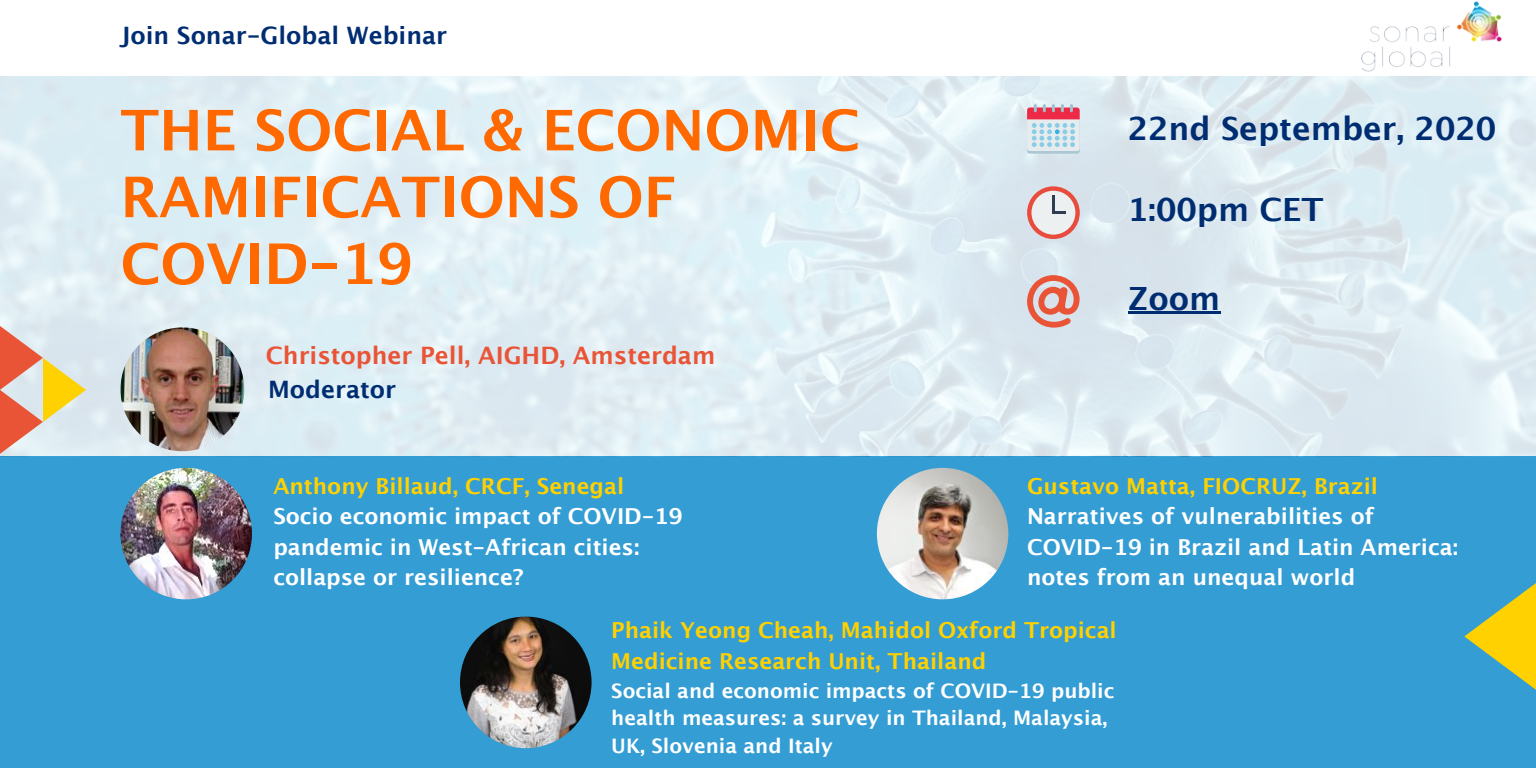
<style>
.page{position:relative;width:1536px;height:768px;background:#fff}
.page>*{position:absolute;margin:0;border:0;box-sizing:border-box;transform-origin:0 0}
.t1{font:700 56px/66.8px "Lucida Grande";color:#ff6900}
.t2{font:700 32px "Lucida Grande";color:#002d72}
.t3{font:700 24px "Lucida Grande";color:#002d72}
.t4{font:700 24px "Lucida Grande";color:#ea5436}
.t5{font:700 22px/30.4px "Lucida Grande";color:#fff}
.t6{font:700 22px/30.4px "Lucida Grande";color:#ffd100}
.t7{font:700 20px/27.6px "Lucida Grande";color:#fff}
</style>
<div class="page">
<div style="left:0;top:456px;width:1536px;height:312px;background:#339dd4"></div>
<img style="left:1362px;top:2px;width:139px;height:70px">
<img style="left:0;top:77px;width:1536px;height:379px">
<svg style="left:0;top:326px;width:86px;height:128px;background:#e4c0a3"></svg>
<img style="left:120px;top:327px;width:124px;height:124px;border-radius:50%">
<div style="left:1027px;top:110px;width:53px;height:44px;background:#aac7d4;border-radius:3px"></div>
<div style="left:1027px;top:108px;width:53px;height:43px;background:#e6ecee;border-radius:3px"></div>
<svg style="left:1027px;top:104px;width:53px;height:43px"></svg>
<svg style="left:1027px;top:186px;width:53px;height:53px;background:#e0c0bf"></svg>
<svg style="left:1027px;top:275px;width:53px;height:53px;background:#e09f96"></svg>
<hr style="left:1128px;top:312px;width:92px;height:2px;background:#002d72">
<img style="left:120px;top:468px;width:132px;height:131px;border-radius:50%">
<img style="left:877px;top:468px;width:131px;height:131px;border-radius:50%">
<img style="left:460px;top:617px;width:132px;height:131px;border-radius:50%">
<svg style="left:1464px;top:583px;width:72px;height:107px"></svg>
<p class="t3" style="left:120px;top:26px;width:328px">Join Sonar-Global Webinar</p>
<h1 class="t1" style="left:120px;top:101px;width:741px">THE SOCIAL &amp; ECONOMIC<br>RAMIFICATIONS OF<br>COVID-19</h1>
<p class="t4" style="left:266px;top:346px;width:451px">Christopher Pell, AIGHD, Amsterdam</p>
<p class="t3" style="left:268px;top:380px;width:129px">Moderator</p>
<h2 class="t2" style="left:1128px;top:116px;width:370px">22nd September, 2020</h2>
<h2 class="t2" style="left:1128px;top:197px;width:197px">1:00pm CET</h2>
<h2 class="t2" style="left:1128px;top:286px;width:94px">Zoom</h2>
<p class="t6" style="left:273px;top:472px;width:352px">Anthony Billaud, CRCF, Senegal</p>
<p class="t5" style="left:273px;top:503px;width:411px">Socio economic impact of COVID-19 pandemic in West-African cities: collapse or resilience?</p>
<p class="t6" style="left:1027px;top:472px;width:352px">Gustavo Matta, FIOCRUZ, Brazil</p>
<p class="t5" style="left:1027px;top:503px;width:433px">Narratives of vulnerabilities of<br>COVID-19 in Brazil and Latin America: notes from an unequal world</p>
<p class="t6" style="left:611px;top:617px;width:507px">Phaik Yeong Cheah, Mahidol Oxford Tropical<br>Medicine Research Unit, Thailand</p>
<p class="t7" style="left:611px;top:678px;width:505px">Social and economic impacts of COVID-19 public health measures: a survey in Thailand, Malaysia,<br>UK, Slovenia and Italy</p>
</div>
